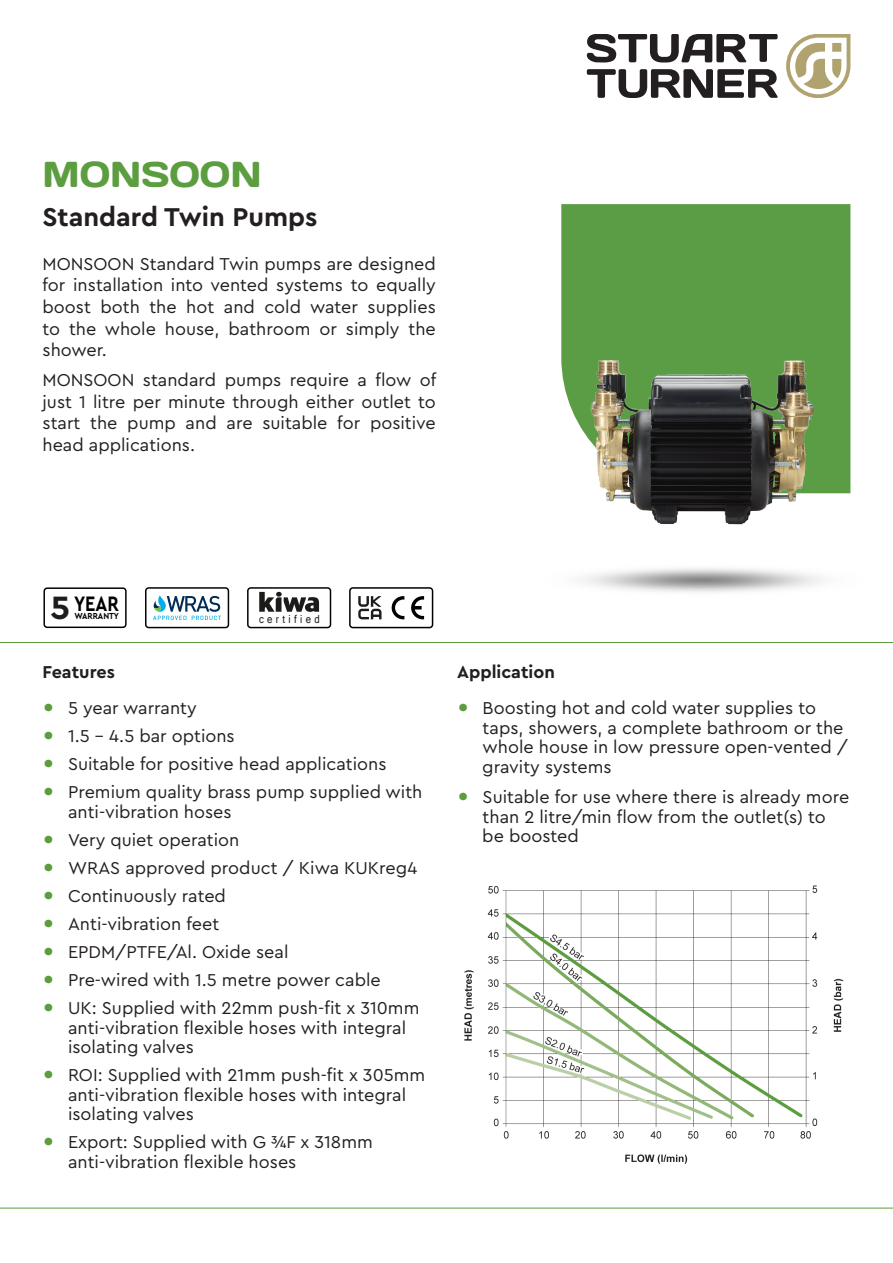
<style>
.page{position:relative;width:893px;height:1263px;background:#fff}
.page>*{position:absolute;margin:0;border:0;box-sizing:border-box;transform-origin:0 0}
.t1{font:36px "Days";color:#5b9d3f}
.t2{font:700 33.9px "Cera Pro";color:#1d1d1b}
.t3{font:700 27px "Cera Pro";color:#231f20}
.t4{font:700 21.9px "Cera Pro";color:#000;scale:.82 1}
.Body{font:18px/19.5px "Cera Pro";color:#231f20}
.Text_-_Sub_Heading{font:700 18px "Cera Pro";color:#231f20}
.t5{font:11.25px "Microsoft Sans Serif";letter-spacing:.355em;color:#231f20;scale:.86 1}
.t6{font:700 9.15px "Cera Pro";color:#000;scale:.89 1}
.s1{font-weight:100;font-size:36px;color:#5b9d3f}
</style>
<div class="page">
<hr style="left:0;top:1208px;width:893px;height:1px;background:#5b9d3f">
<hr style="left:0;top:642px;width:893px;height:1px;background:#5b9d3f">
<svg style="left:786px;top:34px;width:64px;height:64px"></svg>
<svg style="left:587px;top:69px;width:191px;height:29px"></svg>
<svg style="left:587px;top:34px;width:191px;height:28px"></svg>
<div style="left:561px;top:204px;width:289px;height:60px;background:#5a9d44"></div>
<img style="left:464px;top:885px;width:380px;height:279px">
<div style="left:145px;top:587px;width:84px;height:41px;border:2px solid #050504;border-radius:3px"></div>
<svg style="left:153px;top:595px;width:68px;height:25px"></svg>
<div style="left:43px;top:587px;width:84px;height:41px;border:1px solid #000;border-radius:3px"></div>
<div style="left:247px;top:587px;width:84px;height:41px;border:2px solid #050504;border-radius:3px"></div>
<svg style="left:259px;top:592px;width:60px;height:20px"></svg>
<img style="left:561px;top:264px;width:290px;height:261px">
<div style="left:349px;top:587px;width:84px;height:41px;border:2px solid #000;border-radius:3px"></div>
<svg style="left:411px;top:596px;width:13px;height:23px"></svg>
<svg style="left:392px;top:596px;width:12px;height:23px"></svg>
<svg style="left:358px;top:596px;width:24px;height:23px"></svg>
<h1 class="t1" style="left:43px;top:151px;width:221px">MONSOON</h1>
<h3 class="t3" style="left:43px;top:199px;width:276px">Standard Twin Pumps</h3>
<p class="Body" style="left:43px;top:252px;width:395px;line-height:21.6px;text-align:justify">MONSOON Standard Twin pumps are designed for installation into vented systems to equally boost both the hot and cold water supplies to the whole house, bathroom or simply the shower.</p>
<p class="Body" style="left:43px;top:369px;width:395px;line-height:21.6px;text-align:justify">MONSOON standard pumps require a flow of just 1 litre per minute through either outlet to start the pump and are suitable for positive head applications.</p>
<p class="t4" style="left:74px;top:589px;width:56px">YEAR</p>
<p class="t2" style="left:50px;top:585px;width:21px">5</p>
<p class="t6" style="left:74px;top:610px;width:52px">WARRANTY</p>
<p class="t5" style="left:259px;top:612px;width:72px">certified</p>
<p class="Text_-_Sub_Heading" style="left:43px;top:660px;width:74px">Features</p>
<p class="Body" style="left:43px;top:698px;width:156px"><span class="s1">•</span> 5 year warranty</p>
<p class="Body" style="left:43px;top:726px;width:194px"><span class="s1">•</span> 1.5 - 4.5 bar options</p>
<p class="Body" style="left:43px;top:754px;width:345px"><span class="s1">•</span> Suitable for positive head applications</p>
<p class="Body" style="left:68px;top:782px;width:356px;text-indent:-26px"><span class="s1">•</span> Premium quality brass pump supplied with anti-vibration hoses</p>
<p class="Body" style="left:43px;top:829px;width:198px"><span class="s1">•</span> Very quiet operation</p>
<p class="Body" style="left:43px;top:857px;width:376px"><span class="s1">•</span> WRAS approved product / Kiwa KUKreg4</p>
<p class="Body" style="left:43px;top:885px;width:185px"><span class="s1">•</span> Continuously rated</p>
<p class="Body" style="left:43px;top:913px;width:178px"><span class="s1">•</span> Anti-vibration feet</p>
<p class="Body" style="left:43px;top:941px;width:247px"><span class="s1">•</span> EPDM/PTFE/Al. Oxide seal</p>
<p class="Body" style="left:43px;top:969px;width:340px"><span class="s1">•</span> Pre-wired with 1.5 metre power cable</p>
<p class="Body" style="left:68px;top:997px;width:353px;text-indent:-26px"><span class="s1">•</span> UK: Supplied with 22mm push-fit x 310mm anti-vibration flexible hoses with integral isolating valves</p>
<p class="Body" style="left:68px;top:1064px;width:359px;text-indent:-26px"><span class="s1">•</span> ROI: Supplied with 21mm push-fit x 305mm anti-vibration flexible hoses with integral isolating valves</p>
<p class="Body" style="left:68px;top:1131px;width:306px;text-indent:-26px"><span class="s1">•</span> Export: Supplied with G ¾F x 318mm anti-vibration flexible hoses</p>
<p class="Text_-_Sub_Heading" style="left:457px;top:660px;width:99px">Application</p>
<p class="Body" style="left:482px;top:698px;width:367px;text-indent:-25px"><span class="s1">•</span> Boosting hot and cold water supplies to taps, showers, a complete bathroom or the whole house in low pressure open-vented / gravity systems</p>
<p class="Body" style="left:482px;top:786px;width:368px;text-indent:-25px"><span class="s1">•</span> Suitable for use where there is already more than 2 litre/min flow from the outlet(s) to be boosted</p>
</div>
